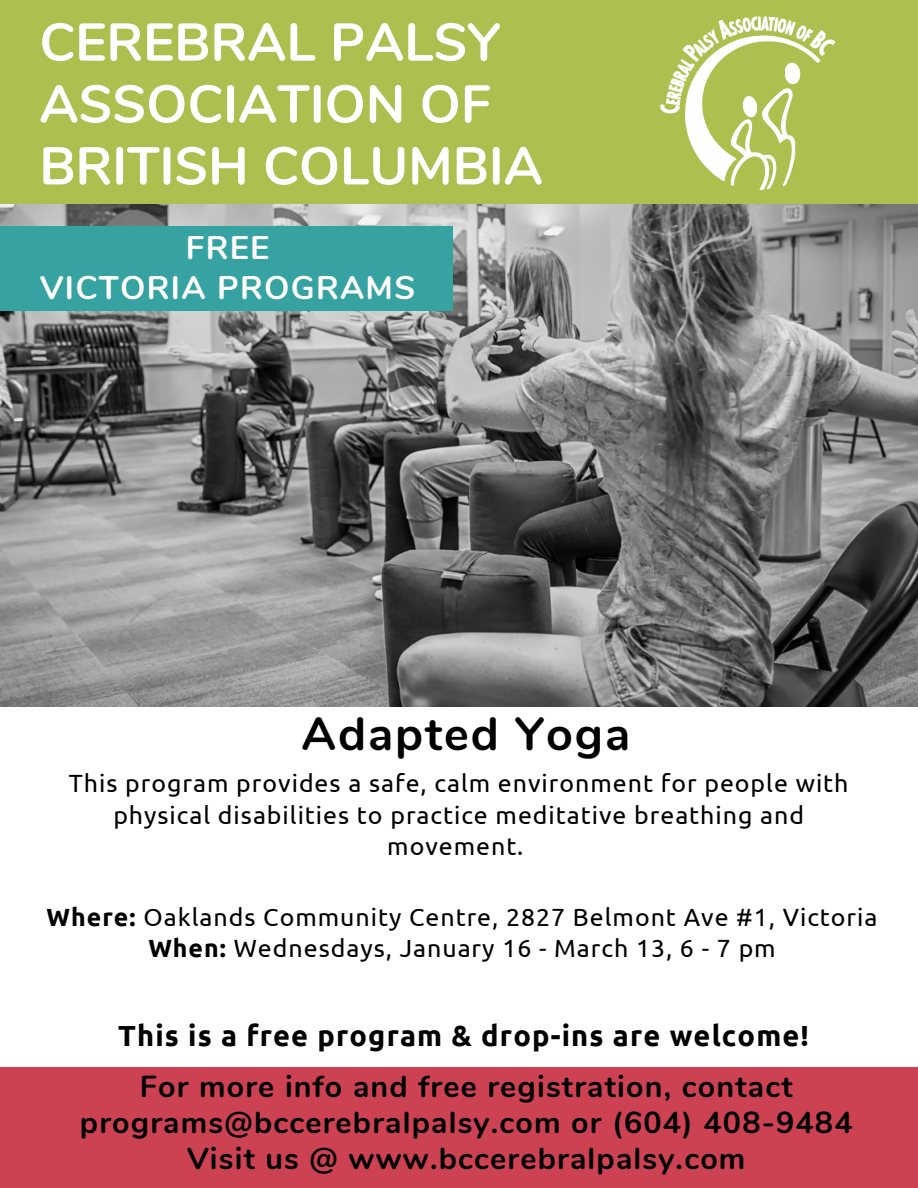
<style>
.page{position:relative;width:918px;height:1188px;background:#fff}
.page>*{position:absolute;margin:0;border:0;box-sizing:border-box;transform-origin:0 0}
.t1{font:700 52.95px/61.8px "Nunito";color:#fff}
.t2{font:700 46.65px "Nunito";letter-spacing:.04em;color:#000}
.t3{font:700 32.7px/40.5px "Nunito";letter-spacing:.04em;color:#fff;text-align:center}
.t4{font:700 30.3px/36px "Nunito";letter-spacing:.04em;color:#000;text-align:center}
.t5{font:700 28.95px "Ubuntu";letter-spacing:.04em;color:#000}
.t6{font:24.9px/31.5px "Ubuntu";letter-spacing:.04em;color:#000;text-align:center}
.s1{font-weight:700}
</style>
<div class="page">
<img style="left:0;top:204px;width:918px;height:502px">
<div style="left:0;top:1068px;width:918px;height:120px;background:#cd4252"></div>
<div style="left:0;top:226px;width:453px;height:84px;background:#36a2a2"></div>
<div style="left:0;top:0;width:918px;height:204px;background:#acbf4f"></div>
<img style="left:660px;top:16px;width:176px;height:175px">
<h1 class="t1" style="left:39px;top:12px;width:505px">CEREBRAL PALSY<br>ASSOCIATION OF<br>BRITISH COLUMBIA</h1>
<h3 class="t3" style="left:40px;top:228px;width:376px">FREE<br>VICTORIA PROGRAMS</h3>
<h2 class="t2" style="left:302px;top:703px;width:330px">Adapted Yoga</h2>
<p class="t6" style="left:69px;top:767px;width:781px">This program provides a safe, calm environment for people with physical disabilities to practice meditative breathing and movement.</p>
<p class="t6" style="left:47px;top:901px;width:832px"><span class="s1">Where:</span> Oaklands Community Centre, 2827 Belmont Ave #1, Victoria<br><span class="s1">When:</span> Wednesdays, January 16 - March 13, 6 - 7 pm</p>
<p class="t5" style="left:118px;top:1019px;width:692px">This is a free program &amp; drop-ins are welcome!</p>
<p class="t4" style="left:80px;top:1069px;width:774px">For more info and free registration, contact programs@bccerebralpalsy.com or (604) 408-9484<br>Visit us @ www.bccerebralpalsy.com</p>
</div>
